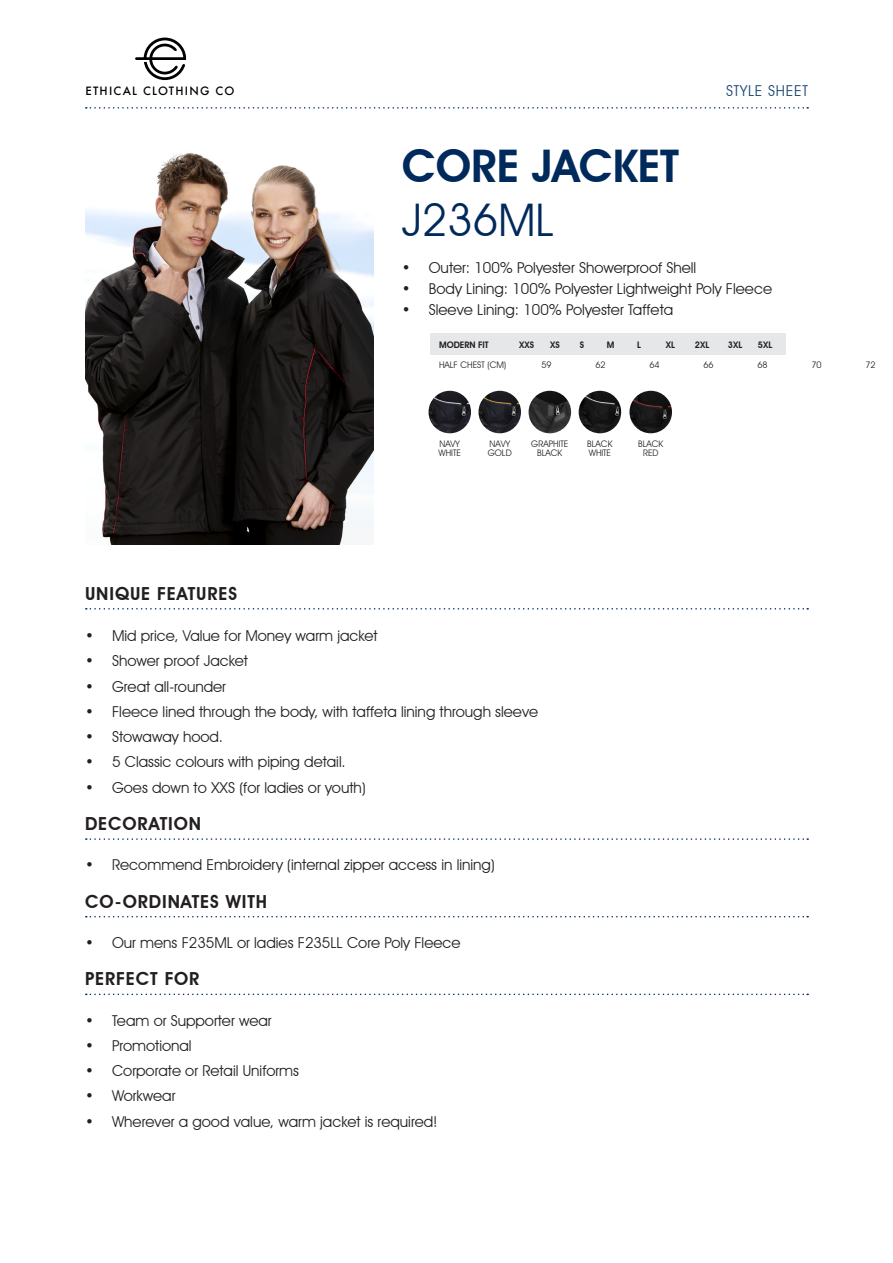
<style>
.page{position:relative;width:893px;height:1263px;background:#fff}
.page>*{position:absolute;margin:0;border:0;box-sizing:border-box;transform-origin:0 0}
.t1{font:600 45px "Avant Garde IT Cby BT";color:#00295c}
.t2{font:45px "Avant Garde IT Cby BT";color:#00295c}
.t3{font:600 18px "Avant Garde IT Cby BT";letter-spacing:.05em;color:#231f20}
.t4{font:15px "Avant Garde IT Cby BT";color:#231f20}
.t5{font:15px "Avant Garde IT Cby BT";letter-spacing:.05em;color:#1a4574}
.t6{font:500 11.1px "Futura";letter-spacing:.11em;color:#000}
.t7{font:9px/9px "Avant Garde IT Cby BT";color:#231f20}
.t8{font:600 9px "Avant Garde IT Cby BT";color:#231f20}
</style>
<div class="page">
<div style="left:431px;top:333px;width:355px;height:22px;background:#e6e7e8"></div>
<img style="left:85px;top:153px;width:288px;height:391px">
<svg style="left:86px;top:107px;width:722px;height:2px"></svg>
<svg style="left:86px;top:608px;width:722px;height:1px"></svg>
<svg style="left:86px;top:838px;width:722px;height:2px"></svg>
<svg style="left:86px;top:916px;width:722px;height:1px"></svg>
<svg style="left:86px;top:993px;width:722px;height:2px"></svg>
<img style="left:428px;top:391px;width:43px;height:42px;border-radius:21px">
<img style="left:478px;top:391px;width:43px;height:42px;border-radius:21px">
<img style="left:529px;top:391px;width:42px;height:42px;border-radius:21px">
<img style="left:579px;top:391px;width:42px;height:42px;border-radius:21px">
<img style="left:629px;top:391px;width:43px;height:42px;border-radius:21px">
<svg style="left:135px;top:38px;width:51px;height:42px"></svg>
<p class="t6" style="left:85px;top:83px;width:150px">ETHICAL CLOTHING CO</p>
<p class="t3" style="left:85px;top:583px;width:154px">UNIQUE FEATURES</p>
<h1 class="t1" style="left:402px;top:139px;width:279px">CORE JACKET</h1>
<h1 class="t2" style="left:402px;top:192px;width:154px">J236ML</h1>
<p class="t5" style="left:726px;top:82px;width:83px">STYLE SHEET</p>
<p class="t4" style="left:402px;top:258px;width:296px">• Outer: 100% Polyester Showerproof Shell</p>
<p class="t4" style="left:402px;top:279px;width:372px">• Body Lining: 100% Polyester Lightweight Poly Fleece</p>
<p class="t4" style="left:402px;top:300px;width:273px">• Sleeve Lining: 100% Polyester Taffeta</p>
<p class="t8" style="left:439px;top:339px;width:51px">MODERN FIT</p>
<p class="t8" style="left:519px;top:339px;width:16px">XXS</p>
<p class="t8" style="left:550px;top:339px;width:11px">XS</p>
<p class="t8" style="left:580px;top:339px;width:6px">S</p>
<p class="t8" style="left:607px;top:339px;width:9px">M</p>
<p class="t8" style="left:637px;top:339px;width:5px">L</p>
<p class="t8" style="left:666px;top:339px;width:11px">XL</p>
<p class="t8" style="left:695px;top:339px;width:16px">2XL</p>
<p class="t8" style="left:728px;top:339px;width:16px">3XL</p>
<p class="t8" style="left:758px;top:339px;width:16px">5XL</p>
<p class="t7" style="left:439px;top:361px;width:69px">HALF CHEST (CM)</p>
<p class="t7" style="left:541px;top:361px;width:12px">59</p>
<p class="t7" style="left:595px;top:361px;width:12px">62</p>
<p class="t7" style="left:649px;top:361px;width:12px">64</p>
<p class="t7" style="left:703px;top:361px;width:12px">66</p>
<p class="t7" style="left:757px;top:361px;width:12px">68</p>
<p class="t7" style="left:811px;top:361px;width:12px">70</p>
<p class="t7" style="left:865px;top:361px;width:12px">72</p>
<p class="t7" style="left:438px;top:439px;width:24px">NAVY<br>WHITE</p>
<p class="t7" style="left:488px;top:439px;width:25px">NAVY<br>GOLD</p>
<p class="t7" style="left:531px;top:439px;width:39px;text-align:center">GRAPHITE<br>BLACK</p>
<p class="t7" style="left:587px;top:439px;width:27px">BLACK<br>WHITE</p>
<p class="t7" style="left:638px;top:439px;width:27px;text-align:center">BLACK<br>RED</p>
<p class="t4" style="left:85px;top:627px;width:294px">• Mid price, Value for Money warm jacket</p>
<p class="t4" style="left:85px;top:652px;width:165px">• Shower proof Jacket</p>
<p class="t4" style="left:85px;top:677px;width:142px">• Great all-rounder</p>
<p class="t4" style="left:85px;top:702px;width:455px">• Fleece lined through the body, with taffeta lining through sleeve</p>
<p class="t4" style="left:85px;top:728px;width:140px">• Stowaway hood.</p>
<p class="t4" style="left:85px;top:753px;width:262px">• 5 Classic colours with piping detail.</p>
<p class="t4" style="left:85px;top:778px;width:282px">• Goes down to XXS (for ladies or youth)</p>
<p class="t3" style="left:85px;top:813px;width:118px">DECORATION</p>
<p class="t4" style="left:85px;top:856px;width:411px">• Recommend Embroidery (internal zipper access in lining)</p>
<p class="t3" style="left:85px;top:890px;width:184px">CO-ORDINATES WITH</p>
<p class="t4" style="left:85px;top:933px;width:377px">• Our mens F235ML or ladies F235LL Core Poly Fleece</p>
<p class="t3" style="left:85px;top:968px;width:116px">PERFECT FOR</p>
<p class="t4" style="left:85px;top:1011px;width:188px">• Team or Supporter wear</p>
<p class="t4" style="left:85px;top:1036px;width:108px">• Promotional</p>
<p class="t4" style="left:85px;top:1061px;width:216px">• Corporate or Retail Uniforms</p>
<p class="t4" style="left:85px;top:1087px;width:92px">• Workwear</p>
<p class="t4" style="left:85px;top:1112px;width:354px">• Wherever a good value, warm jacket is required!</p>
</div>
